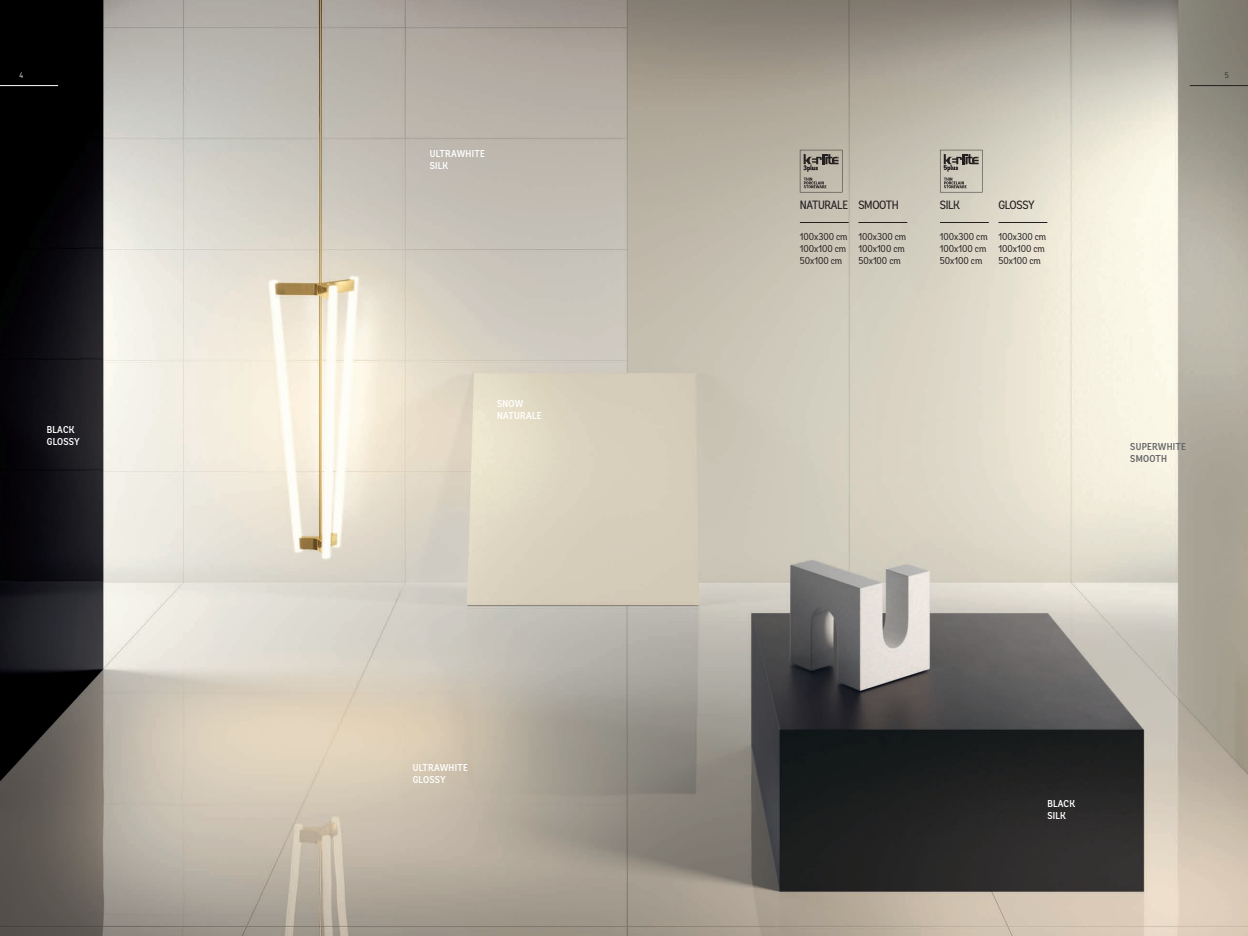
<style>
.page{position:relative;width:1248px;height:936px;background:#fff}
.page>*{position:absolute;margin:0;border:0;box-sizing:border-box;transform-origin:0 0}
.t1{font:12px "Andes Condensed";letter-spacing:-.03em;color:#231f20}
.t2{font:condensed 10px "Andes";color:#231f20}
.t3{font:500 condensed 10px "Andes";letter-spacing:.025em;color:#fff}
.t4{font:500 condensed 10px "Andes";letter-spacing:.025em;color:#636366}
.t5{font:300 condensed 8px "Andes";color:#fff}
.t6{font:300 condensed 8px "Andes";color:#231f20}
</style>
<div class="page">
<img style="left:0;top:0;width:1247px;height:935px">
<hr style="left:1189px;top:85px;width:58px;height:1px;background:#231f20">
<hr style="left:0;top:85px;width:58px;height:1px;background:#fff">
<svg style="left:939px;top:150px;width:43px;height:42px;background:#aca89d"></svg>
<hr style="left:799px;top:222px;width:49px;height:1px;background:#231f20">
<hr style="left:939px;top:222px;width:49px;height:1px;background:#231f20">
<hr style="left:858px;top:222px;width:49px;height:1px;background:#231f20">
<hr style="left:998px;top:222px;width:49px;height:1px;background:#231f20">
<svg style="left:799px;top:150px;width:43px;height:42px;background:#a09a8f"></svg>
<p class="t5" style="left:19px;top:70px;width:5px">4</p>
<p class="t6" style="left:1224px;top:70px;width:5px">5</p>
<p class="t3" style="left:47px;top:423px;width:29px">BLACK</p>
<p class="t3" style="left:47px;top:435px;width:35px">GLOSSY</p>
<p class="t3" style="left:429px;top:148px;width:57px">ULTRAWHITE</p>
<p class="t3" style="left:429px;top:160px;width:20px">SILK</p>
<p class="t3" style="left:497px;top:398px;width:28px">SNOW</p>
<p class="t3" style="left:497px;top:410px;width:46px">NATURALE</p>
<p class="t3" style="left:412px;top:761px;width:57px">ULTRAWHITE</p>
<p class="t3" style="left:412px;top:773px;width:35px">GLOSSY</p>
<p class="t1" style="left:799px;top:198px;width:50px">NATURALE</p>
<p class="t1" style="left:858px;top:198px;width:42px">SMOOTH</p>
<p class="t1" style="left:939px;top:198px;width:22px">SILK</p>
<p class="t1" style="left:998px;top:198px;width:38px">GLOSSY</p>
<p class="t2" style="left:799px;top:231px;width:49px">100x300 cm</p>
<p class="t2" style="left:799px;top:243px;width:48px">100x100 cm</p>
<p class="t2" style="left:799px;top:255px;width:44px">50x100 cm</p>
<p class="t2" style="left:858px;top:231px;width:49px">100x300 cm</p>
<p class="t2" style="left:858px;top:243px;width:48px">100x100 cm</p>
<p class="t2" style="left:858px;top:255px;width:44px">50x100 cm</p>
<p class="t2" style="left:939px;top:231px;width:49px">100x300 cm</p>
<p class="t2" style="left:939px;top:243px;width:48px">100x100 cm</p>
<p class="t2" style="left:939px;top:255px;width:44px">50x100 cm</p>
<p class="t2" style="left:998px;top:231px;width:49px">100x300 cm</p>
<p class="t2" style="left:998px;top:243px;width:48px">100x100 cm</p>
<p class="t2" style="left:998px;top:255px;width:44px">50x100 cm</p>
<p class="t4" style="left:1130px;top:440px;width:57px">SUPERWHITE</p>
<p class="t4" style="left:1130px;top:452px;width:38px">SMOOTH</p>
<p class="t3" style="left:1047px;top:797px;width:29px">BLACK</p>
<p class="t3" style="left:1047px;top:809px;width:20px">SILK</p>
</div>
